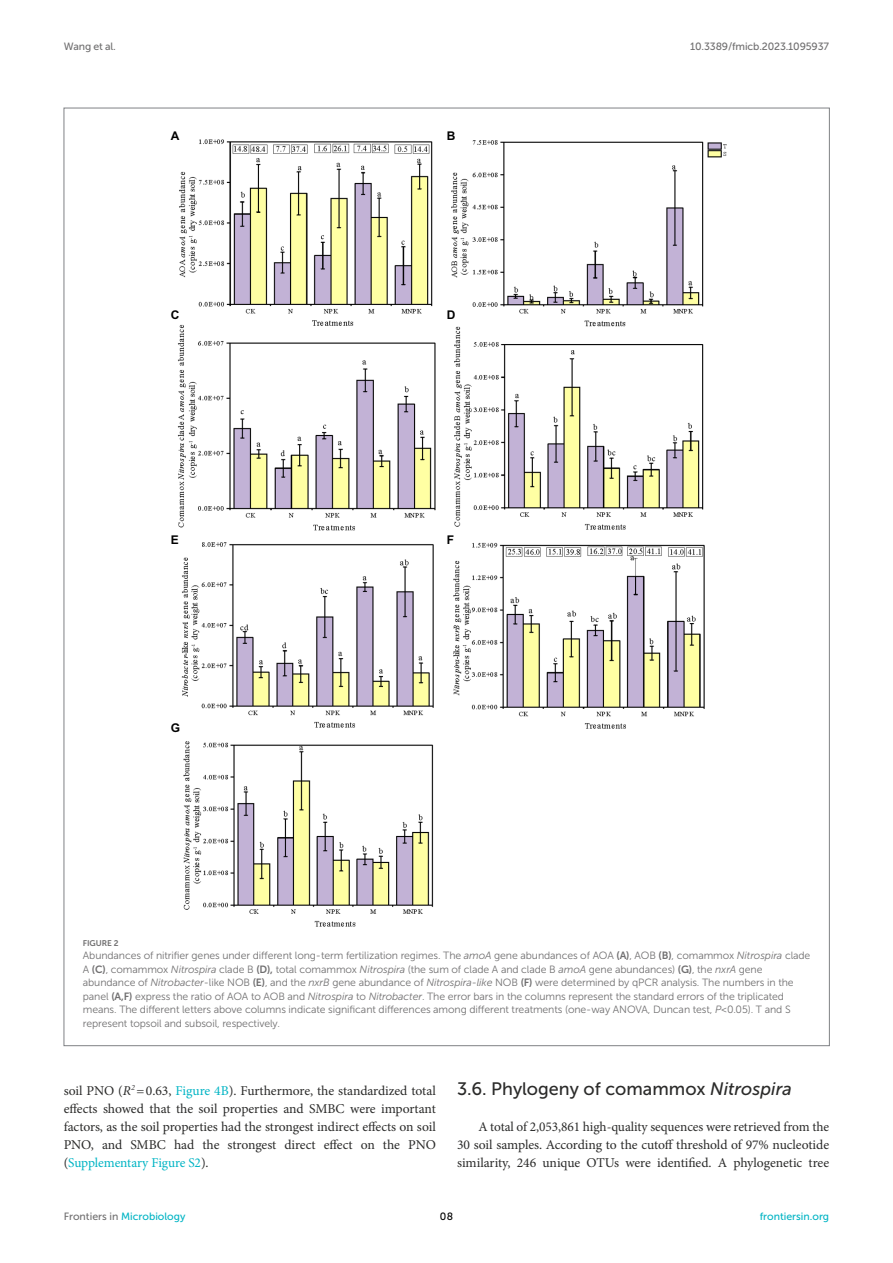
<style>
.page{position:relative;width:893px;height:1263px;background:#fff}
.page>*{position:absolute;margin:0;border:0;box-sizing:border-box;transform-origin:0 0}
.HEAD_2{font:18px "Museo Sans 500";color:#2b2b2a}
.TEXT{font:13.5px/18px "Minion Pro";letter-spacing:-.005em;color:#2b2b2a;text-align:justify}
.TEXT_FLUSH{font:13.5px/18px "Minion Pro";letter-spacing:-.005em;color:#2b2b2a;text-align:justify}
.t1{font:700 12px "Arial";color:#000}
.FIG_LEG{font:10.5px/13.5px "Museo Sans 300";letter-spacing:-.01em;color:#706f70}
.t2{font:10.5px "Museo Sans 500";color:#00b4c4}
.t3{font:10.5px "Museo Sans 500";letter-spacing:-.015em;color:#706f70}
.t4{font:10.5px "Museo Sans 500";color:#000}
.FIG_HD{font:8.25px "Museo Sans 700";letter-spacing:-.01em;color:#706f70}
.s1{font-style:italic}
.s2{font-family:"Museo Sans 700"}
.s3{color:#00b4c4}
.s4{color:#706f70}
</style>
<div class="page">
<img style="left:177px;top:139px;width:550px;height:788px">
<p class="t3" style="left:64px;top:41px;width:53px">Wang et al.</p>
<p class="t3" style="left:690px;top:41px;width:140px">10.3389/fmicb.2023.1095937</p>
<p class="t1" style="left:171px;top:127px;width:10px">A</p>
<p class="t1" style="left:447px;top:127px;width:10px">B</p>
<p class="t1" style="left:171px;top:307px;width:10px">C</p>
<p class="t1" style="left:447px;top:307px;width:10px">D</p>
<p class="t1" style="left:171px;top:531px;width:10px">E</p>
<p class="t1" style="left:171px;top:720px;width:11px">G</p>
<p class="t1" style="left:447px;top:531px;width:9px">F</p>
<p class="FIG_HD" style="left:83px;top:938px;width:37px">FIGURE 2</p>
<p class="FIG_LEG" style="left:83px;top:949px;width:729px">Abundances of nitrifier genes under different long-term fertilization regimes. The <span class="s1">amoA</span> gene abundances of AOA <span class="s2">(A)</span>, AOB <span class="s2">(B)</span>, comammox <span class="s1">Nitrospira</span> clade A <span class="s2">(C)</span>, comammox <span class="s1">Nitrospira</span> clade B <span class="s2">(D),</span> total comammox <span class="s1">Nitrospira</span> (the sum of clade A and clade B <span class="s1">amoA</span> gene abundances) <span class="s2">(G)</span>, the <span class="s1">nxrA</span> gene abundance of <span class="s1">Nitrobacter</span>-like NOB <span class="s2">(E)</span>, and the <span class="s1">nxrB</span> gene abundance of <span class="s1">Nitrospira-like</span> NOB <span class="s2">(F)</span> were determined by qPCR analysis. The numbers in the panel <span class="s2">(A,F)</span> express the ratio of AOA to AOB and <span class="s1">Nitrospira</span> to <span class="s1">Nitrobacter</span>. The error bars in the columns represent the standard errors of the triplicated means. The different letters above columns indicate significant differences among different treatments (one-way ANOVA, Duncan test, <span class="s1">P</span>&lt;0.05). T and S represent topsoil and subsoil, respectively.</p>
<p class="TEXT" style="left:64px;top:1082px;width:374px">soil PNO (<span class="s1">R</span><sup>2</sup> =0.63, <span class="s3">Figure 4B</span>). Furthermore, the standardized total effects showed that the soil properties and SMBC were important factors, as the soil properties had the strongest indirect effects on soil PNO, and SMBC had the strongest direct effect on the PNO (<span class="s3">Supplementary Figure S2</span>).</p>
<p class="HEAD_2" style="left:457px;top:1079px;width:336px">3.6. Phylogeny of comammox <span class="s1">Nitrospira</span></p>
<p class="TEXT_FLUSH" style="left:457px;top:1118px;width:374px;text-indent:21px">A total of 2,053,861 high-quality sequences were retrieved from the 30 soil samples. According to the cutoff threshold of 97% nucleotide similarity, 246 unique OTUs were identified. A phylogenetic tree</p>
<p class="t2" style="left:64px;top:1211px;width:123px"><span class="s4">Frontiers in</span> Microbiology</p>
<p class="t4" style="left:440px;top:1211px;width:15px">08</p>
<p class="t2" style="left:760px;top:1211px;width:71px">frontiersin.org</p>
</div>
